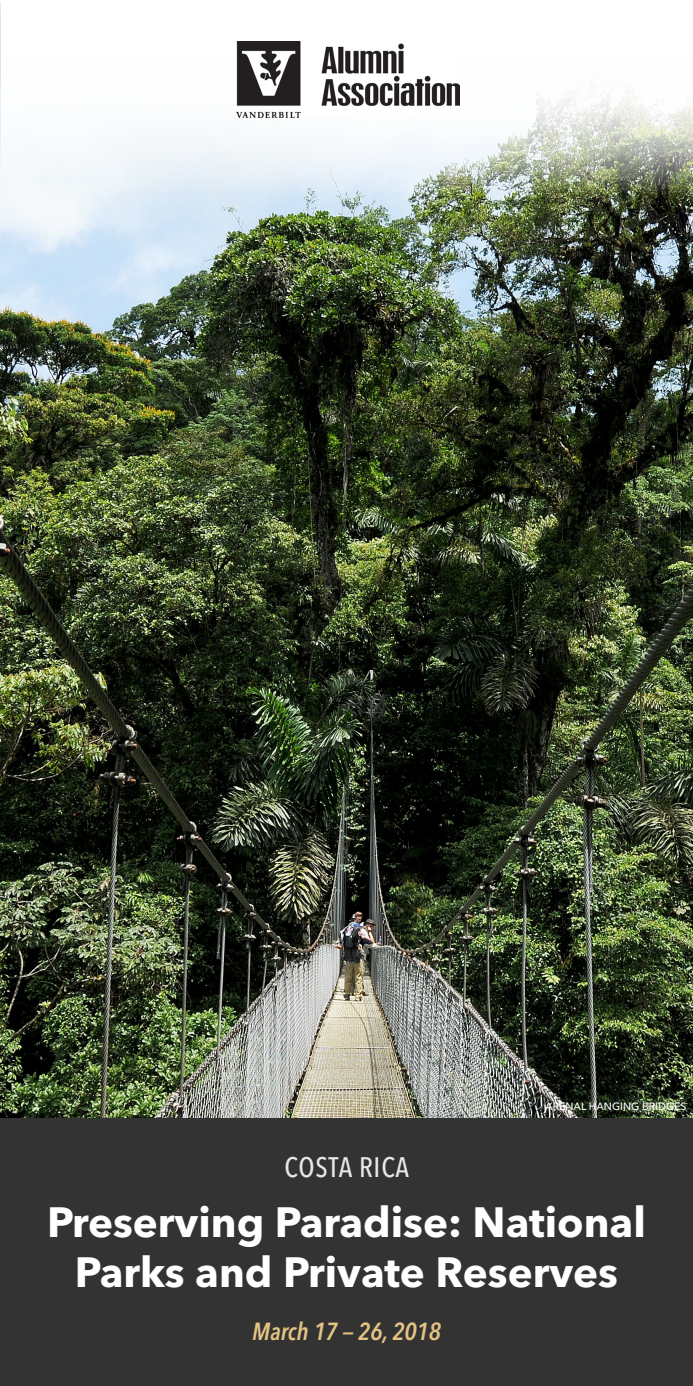
<style>
.page{position:relative;width:693px;height:1386px;background:#fff}
.page>*{position:absolute;margin:0;border:0;box-sizing:border-box;transform-origin:0 0}
.t1{font:700 42px/50.8px "Avenir Next LT Pro";color:#fff;text-align:center}
.t2{font:500 condensed 28px "Avenir Next LT Pro";letter-spacing:.025em;color:#e6e7e8}
.t3{font:italic 600 condensed 24.5px "Avenir Next LT Pro";color:#e4c483}
.t4{font:500 10.5px "Avenir Next LT Pro";color:#fff}
</style>
<div class="page">
<img style="left:0;top:3px;width:693px;height:1115px">
<svg style="left:1px;top:3px;width:692px;height:190px"></svg>
<img style="left:237px;top:42px;width:222px;height:75px">
<div style="left:0;top:1118px;width:693px;height:268px;background:#333"></div>
<p class="t4" style="left:545px;top:1100px;width:143px">ARENAL HANGING BRIDGES</p>
<p class="t2" style="left:284px;top:1151px;width:126px">COSTA RICA</p>
<p class="t1" style="left:47px;top:1196px;width:600px">Preserving Paradise: National<br>Parks and Private Reserves</p>
<p class="t3" style="left:252px;top:1317px;width:190px">March 17 — 26, 2018</p>
</div>
